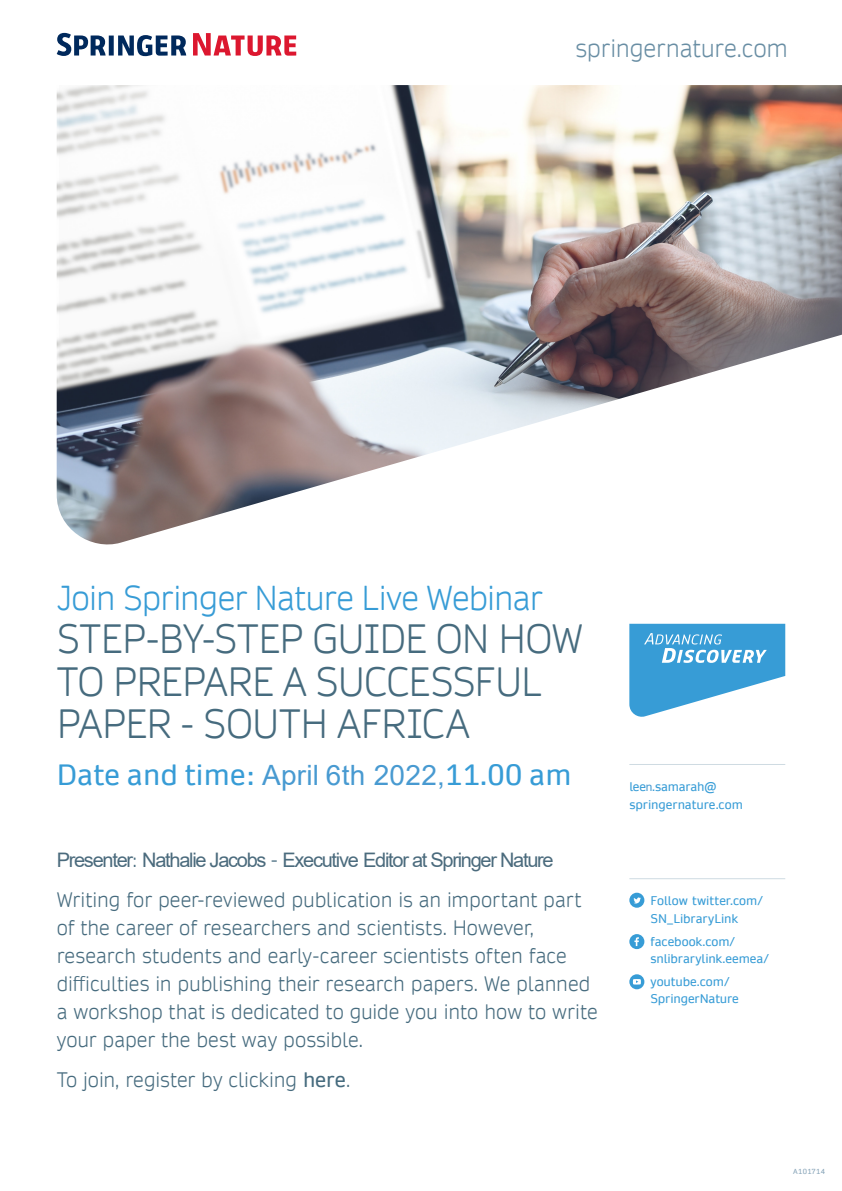
<style>
.page{position:relative;width:842px;height:1191px;background:#fff}
.page>*{position:absolute;margin:0;border:0;box-sizing:border-box;transform-origin:0 0}
.sn__PT_bodytext{font:300 39px/42.9px "Daytona Pro";letter-spacing:-.02em;color:#466b7e}
.sn__PT_bodytext-2{font:300 33px "Daytona Pro";letter-spacing:-.025em;color:#379cd6}
.sn__PT_bodytext-3{font:28px "Daytona Pro";letter-spacing:.01em;color:#379cd6}
.t1{font:300 24px "Daytona Pro";letter-spacing:-.005em;color:#698ea4}
.sn__PT_bodytext-4{font:300 20px/28px "Daytona Pro";color:#466b7e}
.sn__PT_bodytext-5{font:20px/40.5px "Arial";letter-spacing:-.065em;color:#4b6b7d}
.sn__PT_streamer___li{font:12px/18.4px "Daytona Pro";letter-spacing:-.005em;color:#379cd6}
.sn__PT_margin{font:12px/17.2px "Daytona Pro";letter-spacing:-.005em;color:#379cd6}
.sn__PT_number{font:7px "Daytona Pro";letter-spacing:.035em;color:#88a5b9}
.s1{font-family:"Arial";color:#489ad1}
.s2{font-family:"Daytona Pro";font-weight:300;color:#466b7e}
.s3{font-weight:400}
</style>
<div class="page">
<svg style="left:57px;top:33px;width:129px;height:23px"></svg>
<svg style="left:193px;top:33px;width:103px;height:23px"></svg>
<img style="left:57px;top:85px;width:785px;height:460px">
<svg style="left:629px;top:624px;width:156px;height:93px"></svg>
<hr style="left:629px;top:764px;width:156px;height:1px;background:#cfdbe2">
<hr style="left:629px;top:878px;width:156px;height:1px;background:#cfdbe2">
<svg style="left:629px;top:892px;width:15px;height:15px"></svg>
<svg style="left:633px;top:897px;width:8px;height:6px"></svg>
<div style="left:629px;top:934px;width:15px;height:15px;background:#379cd6;border-radius:50%"></div>
<svg style="left:634px;top:937px;width:5px;height:9px"></svg>
<svg style="left:629px;top:974px;width:15px;height:15px"></svg>
<svg style="left:633px;top:979px;width:8px;height:5px"></svg>
<p class="t1" style="left:575px;top:33px;width:214px">springernature.com</p>
<p class="sn__PT_bodytext-2" style="left:57px;top:576px;width:488px">Join Springer Nature Live Webinar</p>
<p class="sn__PT_bodytext" style="left:57px;top:617px;width:528px">STEP-BY-STEP GUIDE ON HOW<br>TO PREPARE A SUCCESSFUL<br>PAPER - SOUTH AFRICA</p>
<p class="sn__PT_bodytext-3" style="left:57px;top:756px;width:516px">Date and time: <span class="s1">April 6th 2022,</span>11.00 am</p>
<p class="sn__PT_bodytext-5" style="left:57px;top:839px;width:526px">Presenter<span class="s2">:</span> Nathalie Jacobs <span class="s2">-</span> Executive Editor at Springer Nature<br><span class="s2">Writing for peer-reviewed publication is an important part</span></p>
<p class="sn__PT_bodytext-4" style="left:57px;top:914px;width:543px">of the career of researchers and scientists. However, research students and early-career scientists often face difficulties in publishing their research papers. We planned a workshop that is dedicated to guide you into how to write your paper the best way possible.</p>
<p class="sn__PT_bodytext-4" style="left:57px;top:1065px;width:295px">To join, register by clicking <span class="s3">here</span>.</p>
<p class="sn__PT_streamer___li" style="left:629px;top:777px;width:115px">lee<span class="s1">n</span>.samarah@ springernature.com</p>
<p class="sn__PT_streamer___li" style="left:651px;top:891px;width:114px">Follow twitter.com/<br>SN_LibraryLink</p>
<p class="sn__PT_margin" style="left:650px;top:933px;width:120px">facebook.com/ snlibrarylink.eemea/</p>
<p class="sn__PT_margin" style="left:650px;top:973px;width:90px">youtube.com/<br>SpringerNature</p>
<p class="sn__PT_number" style="left:793px;top:1166px;width:33px">A101714</p>
</div>
